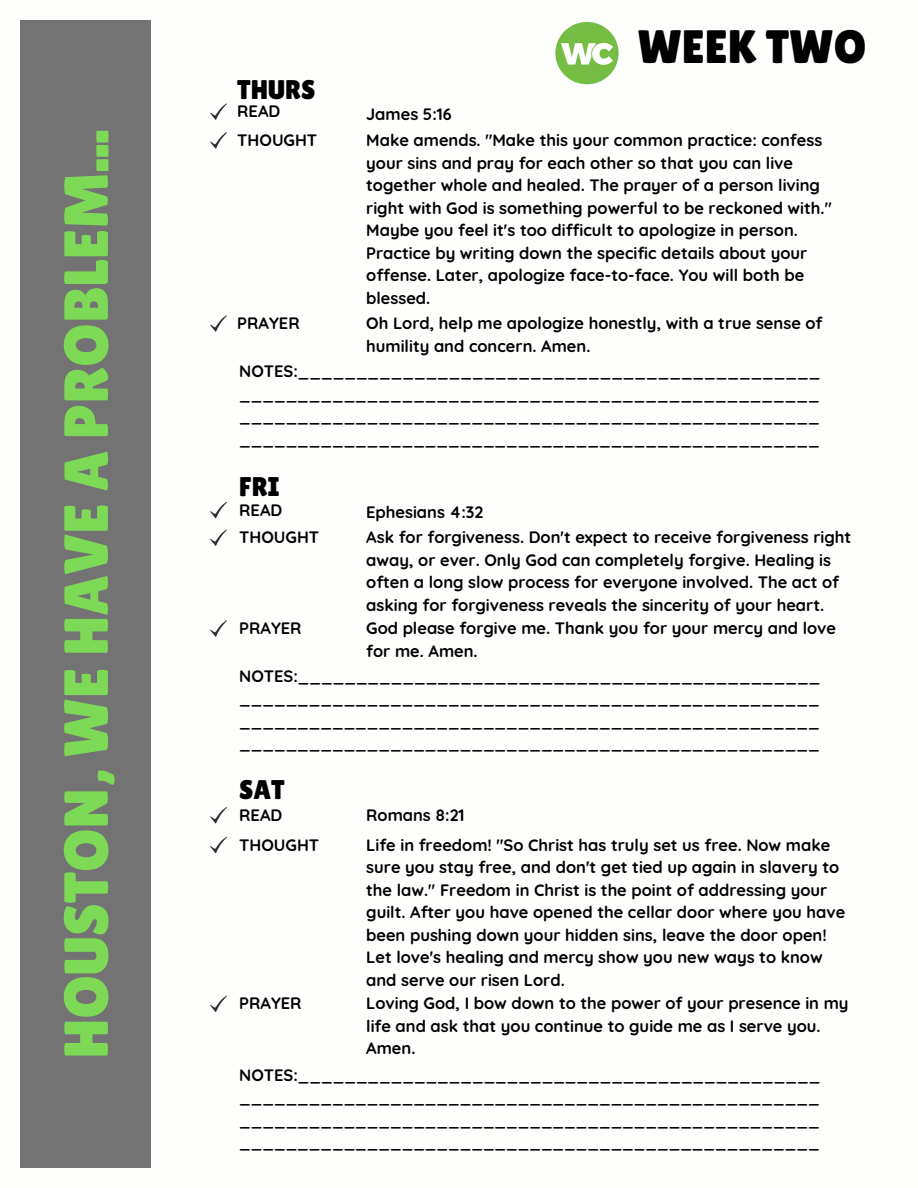
<style>
.page{position:relative;width:918px;height:1188px;background:#fff}
.page>*{position:absolute;margin:0;border:0;box-sizing:border-box;transform-origin:0 0}
.t1{font:62.25px "Lilita One";color:#7ed957}
.t2{font:46.8px "Lilita One";color:#000}
.t3{font:27px "Lilita One";color:#000}
.t4{font:700 16.5px/22.5px "Quicksand";color:#000}
</style>
<div class="page">
<div style="left:20px;top:20px;width:131px;height:1148px;background:#737373"></div>
<img style="left:554px;top:20px;width:66px;height:66px;border-radius:50%">
<div style="left:563px;top:65px;width:48px;height:6px;background:#76bc43"></div>
<svg style="left:210px;top:132px;width:17px;height:17px"></svg>
<svg style="left:210px;top:315px;width:17px;height:17px"></svg>
<svg style="left:210px;top:103px;width:17px;height:17px"></svg>
<svg style="left:210px;top:529px;width:17px;height:17px"></svg>
<svg style="left:210px;top:620px;width:17px;height:17px"></svg>
<svg style="left:210px;top:502px;width:17px;height:17px"></svg>
<svg style="left:210px;top:837px;width:17px;height:16px"></svg>
<svg style="left:210px;top:995px;width:17px;height:17px"></svg>
<svg style="left:210px;top:807px;width:17px;height:17px"></svg>
<p class="t1" style="left:50px;top:1059px;width:931px;rotate:-90deg">HOUSTON, WE HAVE A PROBLEM...</p>
<p class="t3" style="left:237px;top:74px;width:80px">THURS</p>
<p class="t4" style="left:237px;top:100px;width:45px">READ</p>
<p class="t4" style="left:237px;top:129px;width:81px">THOUGHT</p>
<p class="t4" style="left:237px;top:312px;width:64px">PRAYER</p>
<p class="t2" style="left:637px;top:20px;width:231px">WEEK TWO</p>
<p class="t4" style="left:366px;top:103px;width:87px">James 5:16</p>
<p class="t4" style="left:366px;top:129px;width:467px">Make amends. "Make this your common practice: confess your sins and pray for each other so that you can live together whole and healed. The prayer of a person living right with God is something powerful to be reckoned with." Maybe you feel it's too difficult to apologize in person.<br>Practice by writing down the specific details about your offense. Later, apologize face-to-face. You will both be blessed.</p>
<p class="t4" style="left:366px;top:312px;width:458px">Oh Lord, help me apologize honestly, with a true sense of humility and concern. Amen.</p>
<p class="t4" style="left:239px;top:360px;width:583px;text-align:justify">NOTES:_____________________________________________ __________________________________________________ __________________________________________________ __________________________________________________</p>
<p class="t3" style="left:239px;top:471px;width:42px">FRI</p>
<p class="t4" style="left:239px;top:498px;width:45px">READ</p>
<p class="t4" style="left:239px;top:526px;width:81px">THOUGHT</p>
<p class="t4" style="left:239px;top:617px;width:64px">PRAYER</p>
<p class="t4" style="left:366px;top:500px;width:119px">Ephesians 4:32</p>
<p class="t4" style="left:366px;top:526px;width:487px">Ask for forgiveness. Don't expect to receive forgiveness right away, or ever. Only God can completely forgive. Healing is often a long slow process for everyone involved. The act of asking for forgiveness reveals the sincerity of your heart.</p>
<p class="t4" style="left:366px;top:617px;width:471px">God please forgive me. Thank you for your mercy and love for me. Amen.</p>
<p class="t4" style="left:239px;top:664px;width:583px;text-align:justify">NOTES:_____________________________________________ __________________________________________________ __________________________________________________ __________________________________________________</p>
<p class="t3" style="left:239px;top:774px;width:47px">SAT</p>
<p class="t4" style="left:239px;top:803px;width:45px">READ</p>
<p class="t4" style="left:239px;top:833px;width:81px">THOUGHT</p>
<p class="t4" style="left:239px;top:992px;width:64px">PRAYER</p>
<p class="t4" style="left:366px;top:803px;width:100px">Romans 8:21</p>
<p class="t4" style="left:366px;top:833px;width:481px">Life in freedom! "So Christ has truly set us free. Now make sure you stay free, and don't get tied up again in slavery to the law." Freedom in Christ is the point of addressing your guilt. After you have opened the cellar door where you have been pushing down your hidden sins, leave the door open!<br>Let love's healing and mercy show you new ways to know and serve our risen Lord.</p>
<p class="t4" style="left:366px;top:992px;width:484px">Loving God, I bow down to the power of your presence in my life and ask that you continue to guide me as I serve you.<br>Amen.</p>
<p class="t4" style="left:239px;top:1063px;width:583px;text-align:justify">NOTES:_____________________________________________ __________________________________________________ __________________________________________________ __________________________________________________</p>
</div>
